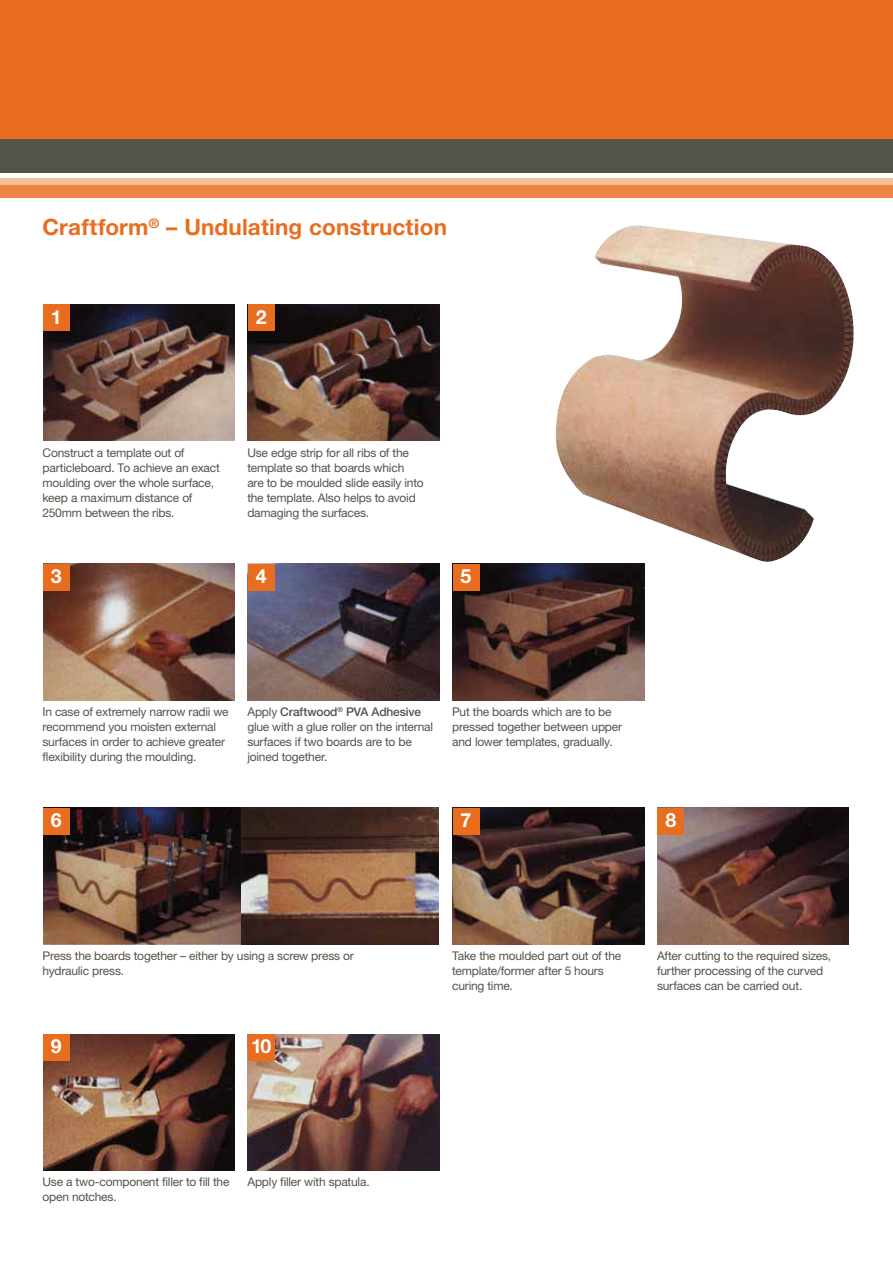
<style>
.page{position:relative;width:893px;height:1263px;background:#fff}
.page>*{position:absolute;margin:0;border:0;box-sizing:border-box;transform-origin:0 0}
.t1{font:700 22.5px "Helvetica Neue";letter-spacing:.005em;color:#e86d1f}
.t2{font:700 19.5px "Helvetica Neue";color:#fff}
.t3{font:12px/15px "Helvetica Neue";letter-spacing:-.015em;color:#54534a}
.s1{font-weight:500}
</style>
<div class="page">
<div style="left:0;top:138px;width:893px;height:34px;background:#54534a"></div>
<div style="left:0;top:0;width:893px;height:138px;background:#e86d1f"></div>
<div style="left:0;top:185px;width:893px;height:13px;background:#ed8644"></div>
<div style="left:0;top:179px;width:893px;height:6px;background:#f6be95"></div>
<img style="left:555px;top:225px;width:299px;height:337px">
<img style="left:43px;top:304px;width:191px;height:136px">
<img style="left:43px;top:564px;width:191px;height:136px">
<img style="left:43px;top:1034px;width:191px;height:136px">
<img style="left:453px;top:564px;width:191px;height:136px">
<img style="left:453px;top:808px;width:191px;height:136px">
<img style="left:43px;top:808px;width:396px;height:136px">
<img style="left:248px;top:304px;width:191px;height:136px">
<img style="left:248px;top:564px;width:191px;height:136px">
<img style="left:248px;top:1034px;width:191px;height:136px">
<img style="left:658px;top:808px;width:191px;height:136px">
<div style="left:43px;top:304px;width:27px;height:27px;background:#e86d1f"></div>
<div style="left:43px;top:564px;width:27px;height:26px;background:#e86d1f"></div>
<div style="left:43px;top:1034px;width:27px;height:26px;background:#e86d1f"></div>
<div style="left:453px;top:564px;width:26px;height:26px;background:#e86d1f"></div>
<div style="left:453px;top:808px;width:26px;height:26px;background:#e86d1f"></div>
<div style="left:248px;top:304px;width:26px;height:27px;background:#e86d1f"></div>
<div style="left:248px;top:564px;width:26px;height:26px;background:#e86d1f"></div>
<div style="left:248px;top:1034px;width:26px;height:26px;background:#e86d1f"></div>
<div style="left:43px;top:808px;width:27px;height:26px;background:#e86d1f"></div>
<div style="left:658px;top:808px;width:26px;height:26px;background:#e86d1f"></div>
<h1 class="t1" style="left:43px;top:213px;width:406px">Craftform<sup>®</sup> – Undulating construction</h1>
<h2 class="t2" style="left:51px;top:305px;width:12px">1</h2>
<h2 class="t2" style="left:256px;top:305px;width:12px">2</h2>
<p class="t3" style="left:43px;top:445px;width:179px">Construct a template out of particleboard. To achieve an exact moulding over the whole surface, keep a maximum distance of<br>250mm between the ribs.</p>
<h2 class="t2" style="left:51px;top:564px;width:12px">3</h2>
<p class="t3" style="left:247px;top:445px;width:178px">Use edge strip for all ribs of the template so that boards which are to be moulded slide easily into the template. Also helps to avoid damaging the surfaces.</p>
<h2 class="t2" style="left:256px;top:564px;width:12px">4</h2>
<h2 class="t2" style="left:461px;top:564px;width:12px">5</h2>
<p class="t3" style="left:43px;top:704px;width:188px">In case of extremely narrow radii we recommend you moisten external surfaces in order to achieve greater flexibility during the moulding.</p>
<p class="t3" style="left:247px;top:704px;width:187px">Apply <span class="s1">Craftwood</span><sup>®</sup> <span class="s1">PVA Adhesive </span>glue with a glue roller on the internal surfaces if two boards are to be joined together.</p>
<p class="t3" style="left:452px;top:704px;width:172px">Put the boards which are to be pressed together between upper and lower templates, gradually.</p>
<h2 class="t2" style="left:51px;top:808px;width:12px">6</h2>
<h2 class="t2" style="left:665px;top:808px;width:12px">8</h2>
<h2 class="t2" style="left:461px;top:808px;width:12px">7</h2>
<p class="t3" style="left:43px;top:948px;width:313px">Press the boards together – either by using a screw press or hydraulic press.</p>
<p class="t3" style="left:657px;top:948px;width:176px">After cutting to the required sizes, further processing of the curved surfaces can be carried out.</p>
<p class="t3" style="left:452px;top:948px;width:171px">Take the moulded part out of the template/former after 5 hours curing time.</p>
<h2 class="t2" style="left:51px;top:1034px;width:12px">9</h2>
<h2 class="t2" style="left:251px;top:1034px;width:22px">10</h2>
<p class="t3" style="left:43px;top:1174px;width:188px">Use a two-component filler to fill the open notches.</p>
<p class="t3" style="left:247px;top:1174px;width:124px">Apply filler with spatula.</p>
</div>
